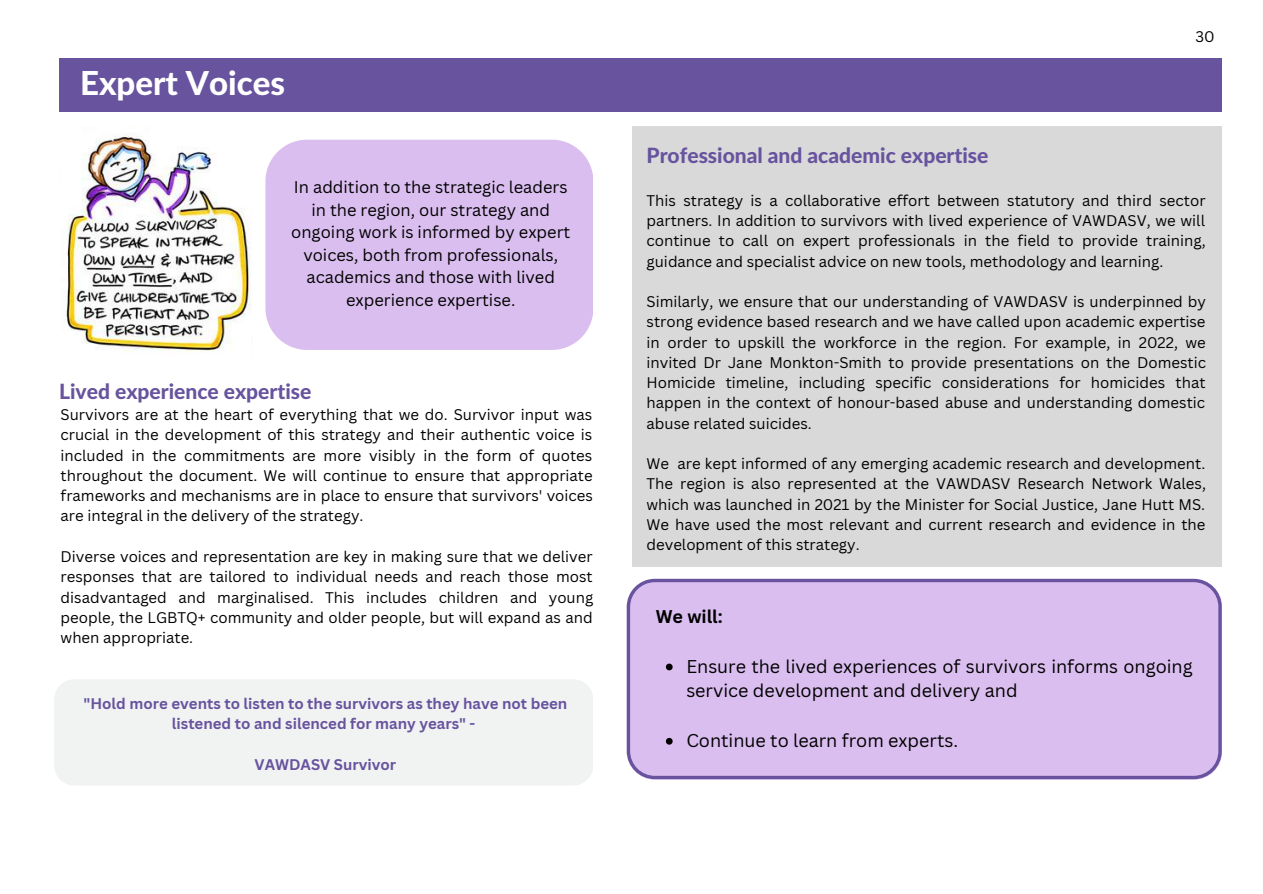
<style>
.page{position:relative;width:1263px;height:894px;background:#fff}
.page>*{position:absolute;margin:0;border:0;box-sizing:border-box;transform-origin:0 0}
.t1{font:800 33px "Lato Latin";color:#fff}
.t2{font:800 21px "Lato Latin";color:#67539e}
.t3{font:18px/24.8px "Canva Sans";color:#000}
.t4{font:700 18px "Canva Sans";color:#000}
.t5{font:16.5px/22.5px "Canva Sans";color:#000;text-align:center}
.t6{font:15px/20.2px "Canva Sans";color:#000;text-align:justify}
.t7{font:700 15px/20.2px "Canva Sans";color:#67539e;text-align:center}
</style>
<div class="page">
<div style="left:632px;top:126px;width:590px;height:440px;background:#d9d9d9"></div>
<div style="left:54px;top:679px;width:539px;height:106px;background:#f1f2f2;border-radius:20px"></div>
<div style="left:627px;top:578px;width:595px;height:201px;background:#dabeef"></div>
<div style="left:59px;top:59px;width:1163px;height:53px;background:#67539e"></div>
<img style="left:62px;top:135px;width:189px;height:217px">
<svg style="left:225px;top:135px;width:268px;height:77px"></svg>
<div style="left:265px;top:140px;width:328px;height:210px;background:#dabeef"></div>
<svg style="left:666px;top:663px;width:7px;height:7px"></svg>
<svg style="left:666px;top:737px;width:7px;height:7px"></svg>
<h1 class="t1" style="left:80px;top:68px;width:206px">Expert Voices</h1>
<p class="t5" style="left:291px;top:175px;width:281px">In addition to the strategic leaders in the region, our strategy and ongoing work is informed by expert voices, both from professionals, academics and those with lived experience expertise.</p>
<h2 class="t2" style="left:59px;top:382px;width:254px">Lived experience expertise</h2>
<p class="t6" style="left:61px;top:404px;width:534px">Survivors are at the heart of everything that we do. Survivor input was crucial in the development of this strategy and their authentic voice is included in the commitments are more visibly in the form of quotes throughout the document. We will continue to ensure that appropriate frameworks and mechanisms are in place to ensure that survivors' voices are integral in the delivery of the strategy.</p>
<p class="t6" style="left:61px;top:546px;width:534px">Diverse voices and representation are key in making sure that we deliver responses that are tailored to individual needs and reach those most disadvantaged and marginalised. This includes children and young people, the LGBTQ+ community and older people, but will expand as and when appropriate.</p>
<p class="t7" style="left:84px;top:692px;width:485px">"Hold more events to listen to the survivors as they have not been listened to and silenced for many years" -</p>
<p class="t7" style="left:255px;top:753px;width:143px">VAWDASV Survivor</p>
<h2 class="t2" style="left:646px;top:146px;width:343px">Professional and academic expertise</h2>
<p class="t6" style="left:1195px;top:26px;width:21px">30</p>
<p class="t6" style="left:646px;top:190px;width:561px">This strategy is a collaborative effort between statutory and third sector partners. In addition to survivors with lived experience of VAWDASV, we will continue to call on expert professionals in the field to provide training, guidance and specialist advice on new tools, methodology and learning.</p>
<p class="t6" style="left:646px;top:291px;width:561px">Similarly, we ensure that our understanding of VAWDASV is underpinned by strong evidence based research and we have called upon academic expertise in order to upskill the workforce in the region. For example, in 2022, we invited Dr Jane Monkton-Smith to provide presentations on the Domestic Homicide timeline, including specific considerations for homicides that happen in the context of honour-based abuse and understanding domestic abuse related suicides.</p>
<p class="t6" style="left:646px;top:453px;width:561px">We are kept informed of any emerging academic research and development.<br>The region is also represented at the VAWDASV Research Network Wales, which was launched in 2021 by the Minister for Social Justice, Jane Hutt MS.<br>We have used the most relevant and current research and evidence in the development of this strategy.</p>
<p class="t4" style="left:656px;top:603px;width:69px">We will:</p>
<p class="t3" style="left:686px;top:653px;width:508px">Ensure the lived experiences of survivors informs ongoing service development and delivery and</p>
<p class="t3" style="left:686px;top:727px;width:273px">Continue to learn from experts.</p>
</div>
